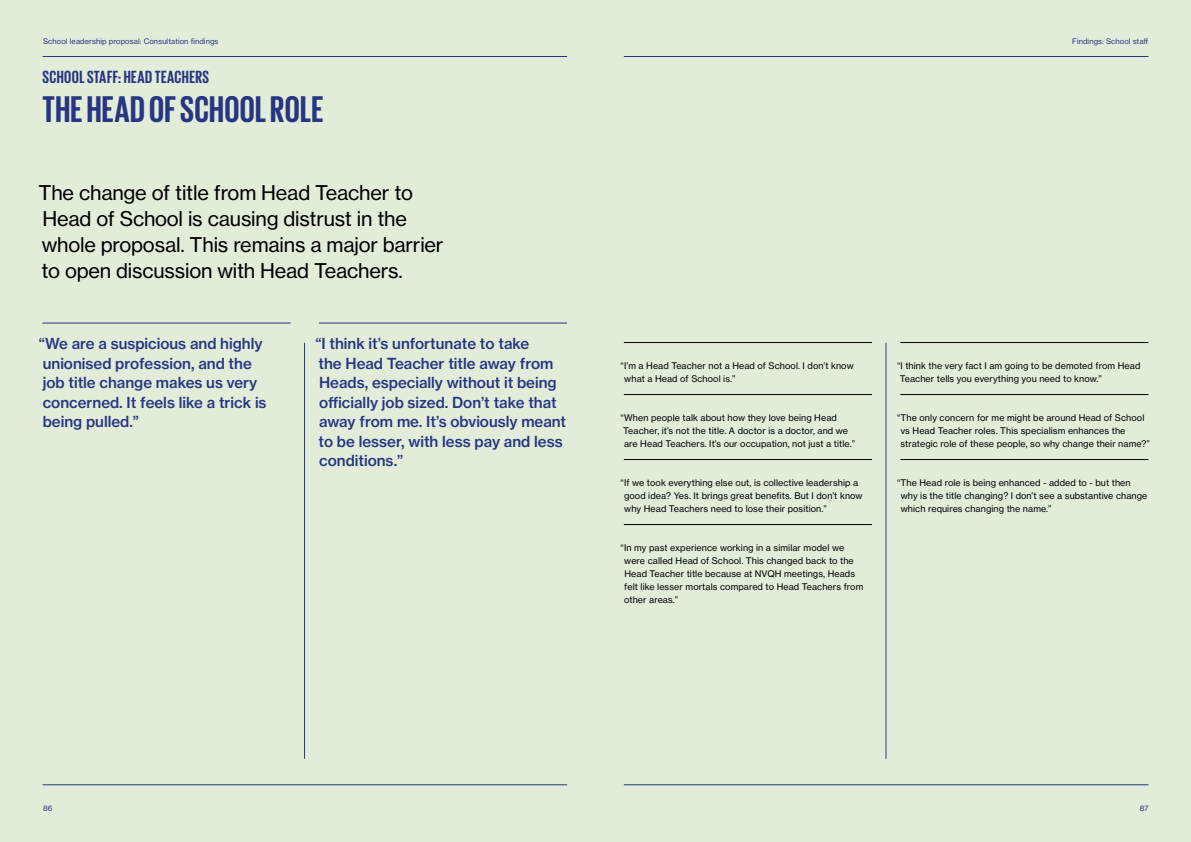
<style>
.page{position:relative;width:1191px;height:842px;background:#fff}
.page>*{position:absolute;margin:0;border:0;box-sizing:border-box;transform-origin:0 0}
.t1{font:700 38px "Giorgio Sans";letter-spacing:.01em;color:#283583}
.t2{font:20px/26px "Haas Grot Text 55 Roman";letter-spacing:-.01em;color:#000}
.t3{font:700 18px "Giorgio Sans";letter-spacing:.025em;color:#283583}
.t4{font:500 15px/19.5px "Haas Grot Text 65";color:#283583}
.t5{font:9px/13px "Haas Grot Text 55 Roman";letter-spacing:.01em;color:#000}
.t6{font:7.5px "Haas Grot Text 55 Roman";letter-spacing:.01em;color:#283583}
</style>
<div class="page">
<div style="left:0;top:0;width:595px;height:842px;background:#e2edd9"></div>
<div style="left:595px;top:0;width:596px;height:842px;background:#e2edd9"></div>
<hr style="left:43px;top:784px;width:524px;height:1px;background:#283583">
<hr style="left:43px;top:56px;width:524px;height:1px;background:#283583">
<hr style="left:624px;top:784px;width:524px;height:1px;background:#283583">
<hr style="left:624px;top:56px;width:524px;height:1px;background:#283583">
<hr style="left:624px;top:342px;width:248px;height:1px;background:#000">
<hr style="left:624px;top:394px;width:248px;height:1px;background:#000">
<hr style="left:624px;top:459px;width:248px;height:1px;background:#000">
<hr style="left:624px;top:524px;width:248px;height:1px;background:#000">
<hr style="left:900px;top:342px;width:248px;height:1px;background:#000">
<hr style="left:900px;top:394px;width:248px;height:1px;background:#000">
<hr style="left:900px;top:459px;width:248px;height:1px;background:#000">
<hr style="left:42px;top:323px;width:248px;height:1px;background:#283583">
<hr style="left:319px;top:323px;width:248px;height:1px;background:#283583">
<hr style="left:886px;top:343px;width:1px;height:416px;background:#283583">
<hr style="left:304px;top:343px;width:1px;height:416px;background:#283583">
<p class="t6" style="left:43px;top:36px;width:177px">School leadership proposal: Consultation findings</p>
<p class="t6" style="left:1072px;top:36px;width:78px">Findings: School staff</p>
<h3 class="t3" style="left:43px;top:68px;width:168px">SCHOOL STAFF: HEAD TEACHERS</h3>
<h1 class="t1" style="left:43px;top:90px;width:282px">THE HEAD OF SCHOOL ROLE</h1>
<h2 class="t2" style="left:39px;top:179px;width:406px">The change of title from Head Teacher to Head of School is causing distrust in the whole proposal. This remains a major barrier to open discussion with Head Teachers.</h2>
<h3 class="t4" style="left:39px;top:334px;width:229px">“We are a suspicious and highly unionised profession, and the job title change makes us very concerned. It feels like a trick is being pulled.”</h3>
<h3 class="t4" style="left:315px;top:334px;width:252px">“I think it’s unfortunate to take<br>the Head Teacher title away from<br>Heads, especially without it being officially job sized. Don’t take that away from me. It’s obviously meant to be lesser, with less pay and less conditions.”</h3>
<p class="t5" style="left:624px;top:359px;width:231px;text-indent:-4px">“I’m a Head Teacher not a Head of School. I don’t know what a Head of School is.”</p>
<p class="t5" style="left:623px;top:411px;width:233px;text-indent:-3px">“When people talk about how they love being Head<br>Teacher, it’s not the title. A doctor is a doctor, and we are Head Teachers. It’s our occupation, not just a title.”</p>
<p class="t5" style="left:624px;top:476px;width:240px;text-indent:-3px">“If we took everything else out, is collective leadership a good idea? Yes. It brings great benefits. But I don’t know why Head Teachers need to lose their position.”</p>
<p class="t5" style="left:624px;top:541px;width:241px;text-indent:-4px">“In my past experience working in a similar model we were called Head of School. This changed back to the Head Teacher title because at NVQH meetings, Heads felt like lesser mortals compared to Head Teachers from other areas.”</p>
<p class="t5" style="left:899px;top:359px;width:242px;text-indent:-3px">“I think the very fact I am going to be demoted from Head<br>Teacher tells you everything you need to know.”</p>
<p class="t5" style="left:900px;top:411px;width:251px;text-indent:-4px">“The only concern for me might be around Head of School vs Head Teacher roles. This specialism enhances the strategic role of these people, so why change their name?”</p>
<p class="t5" style="left:900px;top:476px;width:248px;text-indent:-4px">“The Head role is being enhanced - added to - but then why is the title changing? I don’t see a substantive change which requires changing the name.”</p>
<p class="t6" style="left:43px;top:803px;width:11px">86</p>
<p class="t6" style="left:1139px;top:803px;width:10px">87</p>
</div>
